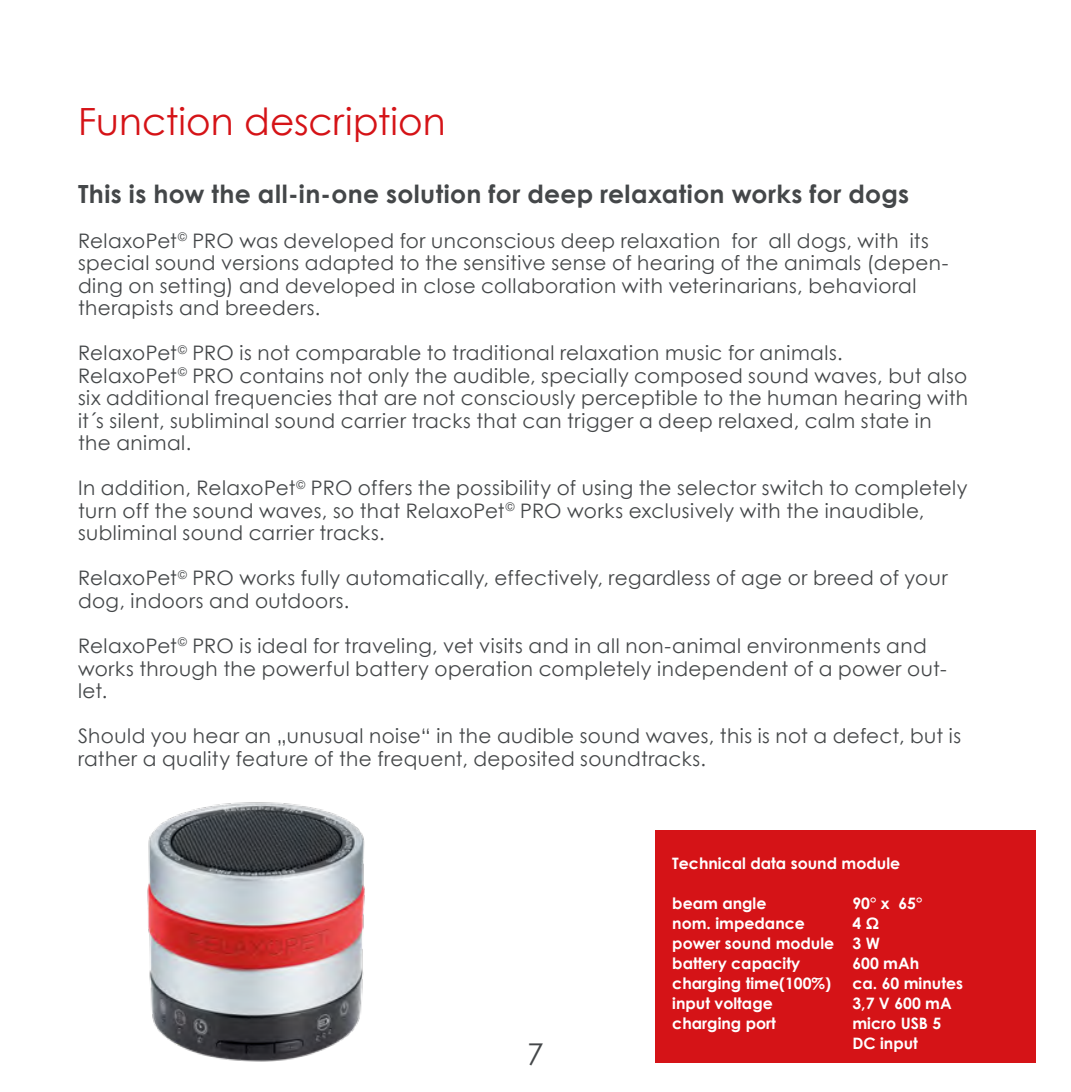
<style>
.page{position:relative;width:1071px;height:1092px;background:#fff}
.page>*{position:absolute;margin:0;border:0;box-sizing:border-box;transform-origin:0 0}
.t1{font:37.5px "Century Gothic";color:#d51317}
.t2{font:30px "Century Gothic";color:#444749}
.t3{font:700 25px "Century Gothic";letter-spacing:.015em;color:#444749}
.t4{font:20px/22.5px "Century Gothic";letter-spacing:.02em;color:#444749}
.t5{font:700 15.75px/20px "Century Gothic";color:#fff;text-align:justify}
</style>
<div class="page">
<div style="left:655px;top:830px;width:380px;height:232px;background:#d51317"></div>
<img style="left:147px;top:802px;width:218px;height:260px">
<h1 class="t1" style="left:78px;top:95px;width:369px">Function description</h1>
<p class="t3" style="left:78px;top:175px;width:832px">This is how the all-in-one solution for deep relaxation works for dogs</p>
<p class="t4" style="left:78px;top:229px;width:871px">RelaxoPet<sup>©</sup> PRO was developed for unconscious deep relaxation for all dogs, with its special sound versions adapted to the sensitive sense of hearing of the animals (depen&shy;ding on setting) and developed in close collaboration with veterinarians, behavioral therapists and breeders.</p>
<p class="t4" style="left:78px;top:341px;width:891px">RelaxoPet<sup>©</sup> PRO is not comparable to traditional relaxation music for animals.<br>RelaxoPet<sup>©</sup> PRO contains not only the audible, specially composed sound waves, but also six additional frequencies that are not consciously perceptible to the human hearing with it´s silent, subliminal sound carrier tracks that can trigger a deep relaxed, calm state in the animal.</p>
<p class="t4" style="left:78px;top:476px;width:890px">In addition, RelaxoPet<sup>©</sup> PRO offers the possibility of using the selector switch to completely turn off the sound waves, so that RelaxoPet<sup>©</sup> PRO works exclusively with the inaudible, subliminal sound carrier tracks.</p>
<p class="t4" style="left:78px;top:566px;width:870px">RelaxoPet<sup>©</sup> PRO works fully automatically, effectively, regardless of age or breed of your dog, indoors and outdoors.</p>
<p class="t4" style="left:78px;top:634px;width:870px">RelaxoPet<sup>©</sup> PRO is ideal for traveling, vet visits and in all non-animal environments and works through the powerful battery operation completely independent of a power out&shy;let.</p>
<p class="t4" style="left:78px;top:724px;width:884px">Should you hear an „unusual noise“ in the audible sound waves, this is not a defect, but is rather a quality feature of the frequent, deposited soundtracks.</p>
<h2 class="t2" style="left:527px;top:1032px;width:18px">7</h2>
<p class="t5" style="left:672px;top:852px;width:229px">Technical data sound module</p>
<p class="t5" style="left:672px;top:892px;width:96px">beam angle</p>
<p class="t5" style="left:852px;top:892px;width:71px">90° x 65°</p>
<p class="t5" style="left:672px;top:912px;width:134px">nom. impedance</p>
<p class="t5" style="left:672px;top:912px;width:209px;text-indent:180px">4 Ω power sound module 3 W battery capacity</p>
<p class="t5" style="left:852px;top:952px;width:68px">600 mAh</p>
<p class="t5" style="left:672px;top:972px;width:160px">charging time(100%)</p>
<p class="t5" style="left:852px;top:972px;width:112px">ca. 60 minutes</p>
<p class="t5" style="left:672px;top:992px;width:102px">input voltage</p>
<p class="t5" style="left:852px;top:992px;width:101px">3,7 V 600 mA</p>
<p class="t5" style="left:672px;top:1012px;width:105px">charging port</p>
<p class="t5" style="left:852px;top:1012px;width:90px">micro USB 5<br>DC input</p>
</div>
